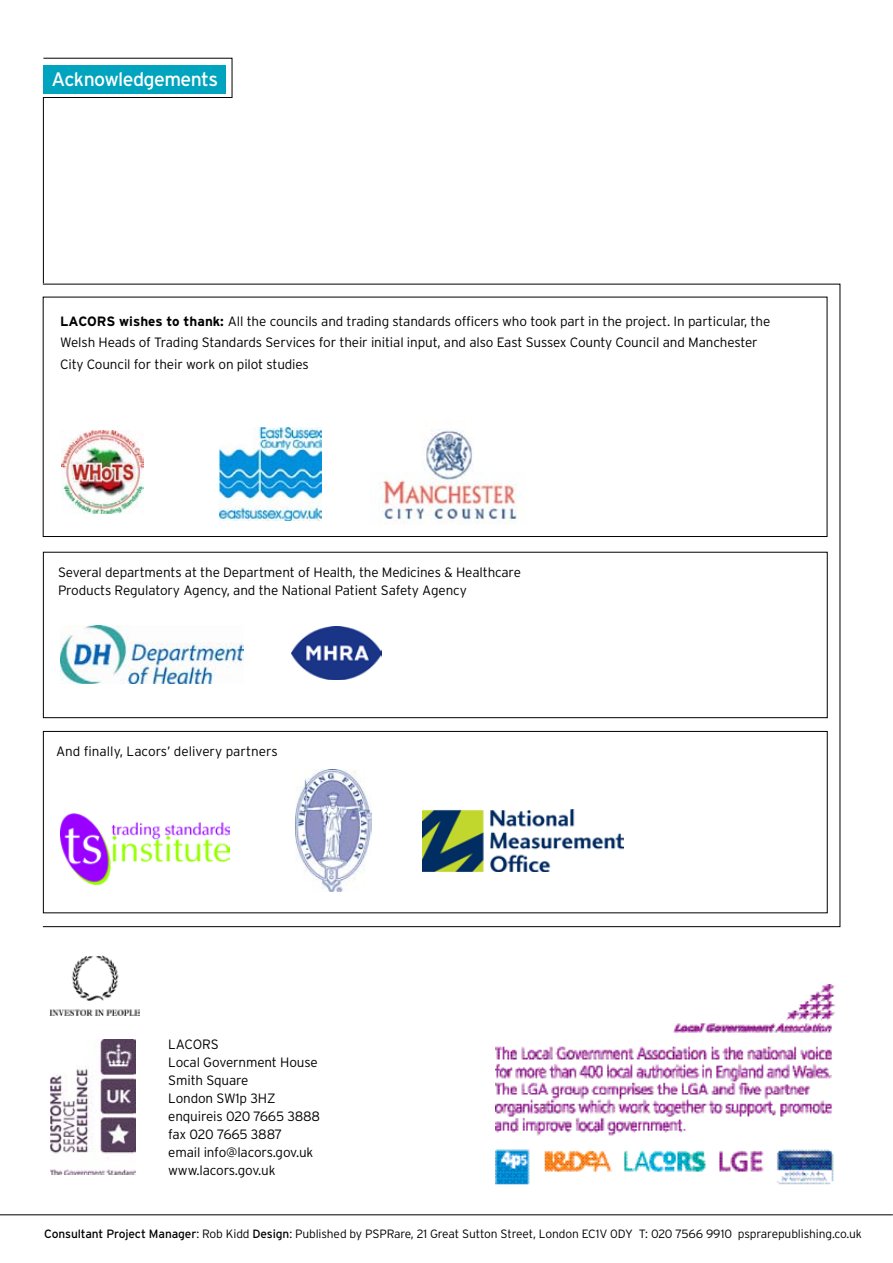
<style>
.page{position:relative;width:893px;height:1263px;background:#fff}
.page>*{position:absolute;margin:0;border:0;box-sizing:border-box;transform-origin:0 0}
.t1{font:19.5px "Interstate";letter-spacing:-.03em;color:#fff}
.t2{font:300 13.5px/18px "Interstate";letter-spacing:-.01em;color:#000}
.t3{font:300 12px "Interstate";letter-spacing:-.01em;color:#000}
.s1{font-weight:700}
.s2{font-weight:400}
</style>
<div class="page">
<div style="left:43px;top:731px;width:784px;height:182px;border:1px solid #000"></div>
<svg style="left:43px;top:58px;width:189px;height:226px"></svg>
<img style="left:61px;top:430px;width:82px;height:83px">
<img style="left:219px;top:428px;width:103px;height:92px">
<img style="left:292px;top:626px;width:89px;height:54px">
<img style="left:61px;top:625px;width:182px;height:58px">
<img style="left:60px;top:813px;width:170px;height:71px">
<img style="left:296px;top:769px;width:75px;height:123px">
<img style="left:422px;top:809px;width:202px;height:62px">
<img style="left:379px;top:430px;width:138px;height:94px">
<div style="left:43px;top:552px;width:784px;height:166px;border:1px solid #000"></div>
<img style="left:50px;top:956px;width:90px;height:60px">
<img style="left:51px;top:1040px;width:84px;height:134px">
<img style="left:495px;top:984px;width:390px;height:231px">
<hr style="left:1px;top:1215px;width:891px;height:1px;background:#000">
<h1 class="t1" style="left:51px;top:68px;width:168px">Acknowledgements</h1>
<p class="t2" style="left:60px;top:310px;width:711px;line-height:21.6px"><span class="s1">LACORS wishes to thank:</span> All the councils and trading standards officers who took part in the project. In particular, the<br>Welsh Heads of Trading Standards Services for their initial input, and also East Sussex County Council and Manchester<br>City Council for their work on pilot studies</p>
<p class="t2" style="left:58px;top:563px;width:464px">Several departments at the Department of Health, the Medicines &amp; Healthcare<br>Products Regulatory Agency, and the National Patient Safety Agency</p>
<p class="t2" style="left:56px;top:742px;width:223px">And finally, Lacors’ delivery partners</p>
<p class="t2" style="left:168px;top:1036px;width:153px">LACORS<br>Local Government House<br>Smith Square<br>London SW1p 3HZ enquireis 020 7665 3888 fax 020 7665 3887<br>email info@lacors.gov.uk www.lacors.gov.uk</p>
<p class="t3" style="left:44px;top:1227px;width:819px"><span class="s2">Consultant Project Manager</span>: Rob Kidd <span class="s2">Design</span>: Published by PSPRare, 21 Great Sutton Street, London EC1V 0DY T: 020 7566 9910 psprarepublishing.co.uk</p>
</div>
